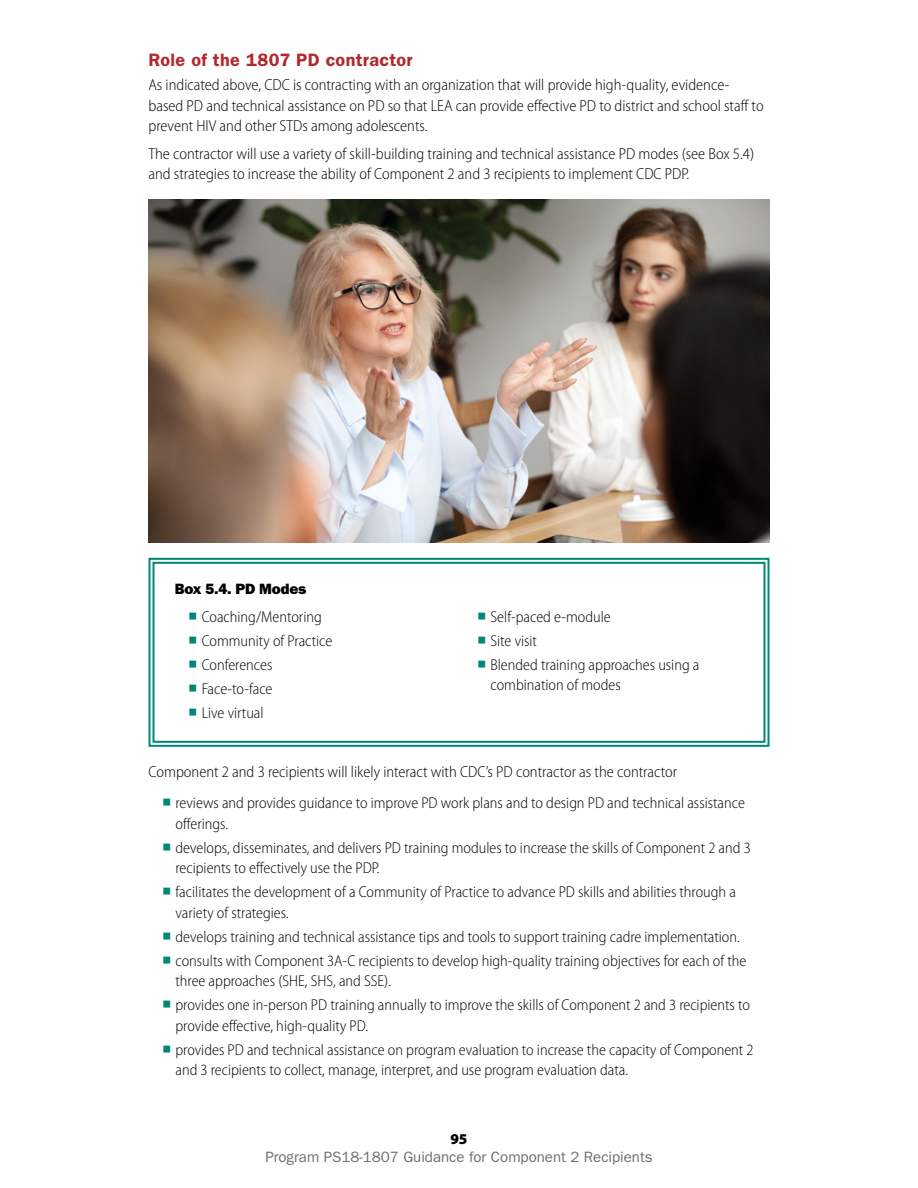
<style>
.page{position:relative;width:918px;height:1188px;background:#fff}
.page>*{position:absolute;margin:0;border:0;box-sizing:border-box;transform-origin:0 0}
.t1{font:600 18px "ITC Franklin Gothic Std";letter-spacing:.02em;color:#b3282d}
.t2{font:300 semi-condensed 16.05px/20.5px "Myriad Pro";color:#000}
.t3{font:300 semi-condensed 15.75px/20.5px "Myriad Pro";color:#000}
.t4{font:15px "ITC Franklin Gothic Std";color:#6d6e71}
.TABLE_TITLE{font:15px "ITC Franklin Gothic Std Hvy";letter-spacing:-.015em;color:#000}
.t5{font:900 15px "Myriad Pro";color:#000}
.s1{font-family:"Arial Unicode MS";font-weight:400;font-stretch:normal;color:#008775}
</style>
<div class="page">
<img style="left:148px;top:200px;width:622px;height:342px">
<svg style="left:148px;top:557px;width:622px;height:190px"></svg>
<div style="left:153px;top:562px;width:612px;height:181px;border:2px solid #008775"></div>
<h5 class="t1" style="left:148px;top:50px;width:266px">Role of the 1807 PD contractor</h5>
<p class="t2" style="left:148px;top:75px;width:617px">As indicated above, CDC is contracting with an organization that will provide high-quality, evidence&shy;based PD and technical assistance on PD so that LEA can provide effective PD to district and school staff to prevent HIV and other STDs among adolescents.</p>
<p class="t2" style="left:148px;top:143px;width:607px">The contractor will use a variety of skill-building training and technical assistance PD modes (see Box 5.4) and strategies to increase the ability of Component 2 and 3 recipients to implement CDC PDP.</p>
<p class="TABLE_TITLE" style="left:175px;top:580px;width:133px">Box 5.4. PD Modes</p>
<p class="t3" style="left:188px;top:607px;width:135px"><span class="s1">■</span> Coaching/Mentoring</p>
<p class="t3" style="left:188px;top:631px;width:146px"><span class="s1">■</span> Community of Practice</p>
<p class="t3" style="left:188px;top:655px;width:86px"><span class="s1">■</span> Conferences</p>
<p class="t3" style="left:188px;top:679px;width:86px"><span class="s1">■</span> Face-to-face</p>
<p class="t3" style="left:188px;top:703px;width:77px"><span class="s1">■</span> Live virtual</p>
<p class="t3" style="left:477px;top:607px;width:135px"><span class="s1">■</span> Self-paced e-module</p>
<p class="t3" style="left:477px;top:631px;width:62px"><span class="s1">■</span> Site visit</p>
<p class="t3" style="left:490px;top:655px;width:210px;text-indent:-14px"><span class="s1">■</span> Blended training approaches using a combination of modes</p>
<p class="t2" style="left:148px;top:762px;width:530px">Component 2 and 3 recipients will likely interact with CDC’s PD contractor as the contractor</p>
<p class="t3" style="left:176px;top:793px;width:571px;text-indent:-14px"><span class="s1">■</span> reviews and provides guidance to improve PD work plans and to design PD and technical assistance offerings.</p>
<p class="t3" style="left:176px;top:837px;width:577px;text-indent:-14px"><span class="s1">■</span> develops, disseminates, and delivers PD training modules to increase the skills of Component 2 and 3 recipients to effectively use the PDP.</p>
<p class="t3" style="left:176px;top:882px;width:562px;text-indent:-14px"><span class="s1">■</span> facilitates the development of a Community of Practice to advance PD skills and abilities through a variety of strategies.</p>
<p class="t3" style="left:162px;top:926px;width:579px"><span class="s1">■</span> develops training and technical assistance tips and tools to support training cadre implementation.</p>
<p class="t3" style="left:176px;top:950px;width:572px;text-indent:-14px"><span class="s1">■</span> consults with Component 3A-C recipients to develop high-quality training objectives for each of the three approaches (SHE, SHS, and SSE).</p>
<p class="t3" style="left:176px;top:995px;width:576px;text-indent:-14px"><span class="s1">■</span> provides one in-person PD training annually to improve the skills of Component 2 and 3 recipients to provide effective, high-quality PD.</p>
<p class="t3" style="left:176px;top:1039px;width:580px;text-indent:-14px"><span class="s1">■</span> provides PD and technical assistance on program evaluation to increase the capacity of Component 2 and 3 recipients to collect, manage, interpret, and use program evaluation data.</p>
<p class="t5" style="left:450px;top:1131px;width:19px">95</p>
<p class="t4" style="left:265px;top:1148px;width:389px">Program PS18-1807 Guidance for Component 2 Recipients</p>
</div>
